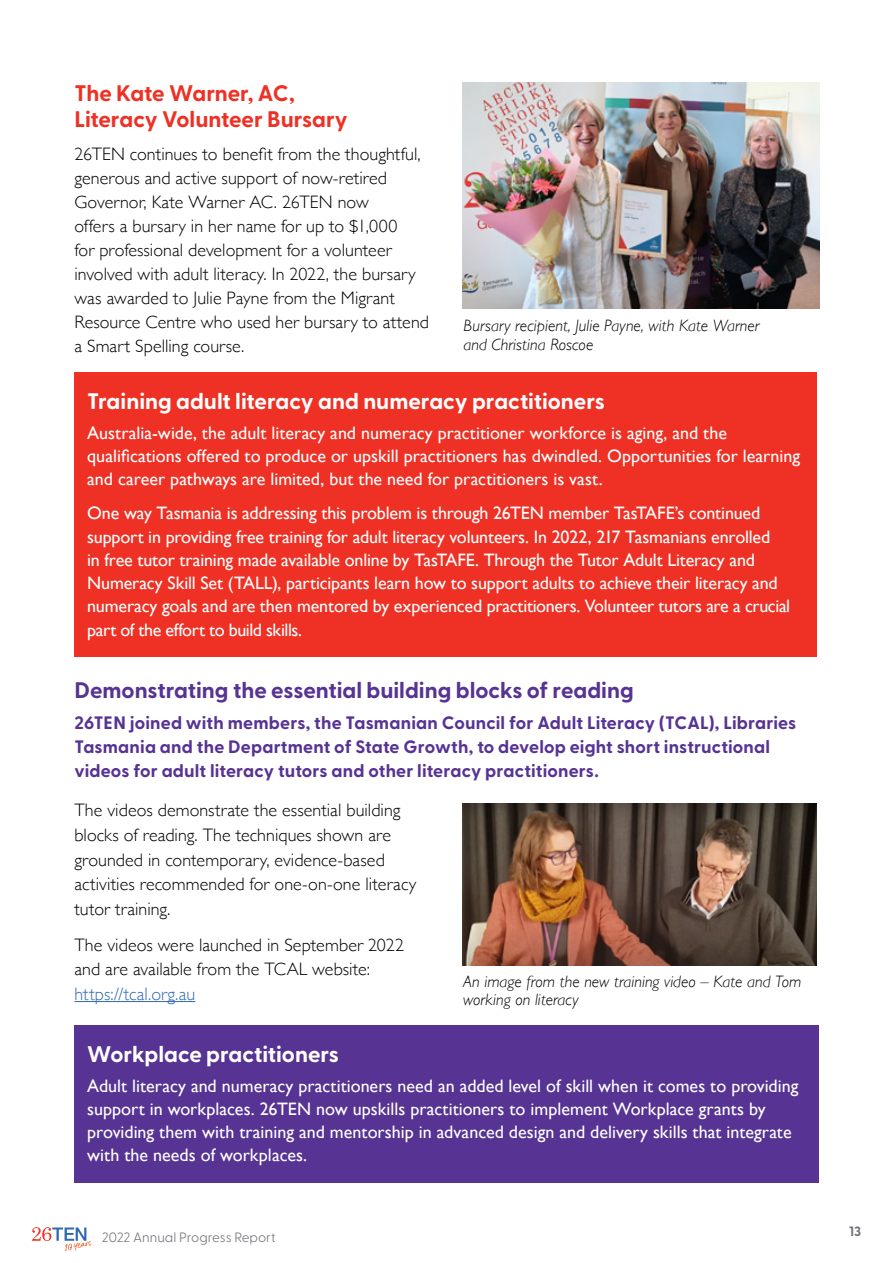
<style>
.page{position:relative;width:893px;height:1263px;background:#fff}
.page>*{position:absolute;margin:0;border:0;box-sizing:border-box;transform-origin:0 0}
._26ten_timeline_head{font:700 22.5px "Greycliff CF";color:#fff}
._26ten_timeline_head-2{font:700 22.5px "Greycliff CF";color:#573393}
._26ten_timeline_head-3{font:700 22.5px/26.2px "Greycliff CF";letter-spacing:-.01em;color:#ee3124}
._26ten_body_reversed{font:18px/23.2px "Gill Sans";letter-spacing:-.005em;color:#fff}
._26ten_body{font:300 18px/24px "Gill Sans";letter-spacing:.005em;color:#000}
._26ten_intro{font:700 18px/24px "Greycliff CF";letter-spacing:.01em;color:#573393}
._26ten_body-2{font:300 18px "Gill Sans";letter-spacing:.005em;color:#3069b3}
._26ten_caption{font:italic 300 16.5px/19.5px "Gill Sans";letter-spacing:.005em;color:#000}
.t1{font:300 13.5px "Greycliff CF";color:#727178}
.t2{font:700 13.5px "Greycliff CF";color:#727178}
</style>
<div class="page">
<div style="left:74px;top:372px;width:742px;height:285px;background:#ee3124"></div>
<div style="left:74px;top:1025px;width:745px;height:157px;background:#573393"></div>
<hr style="left:74px;top:1001px;width:121px;height:1px;background:#3069b3">
<img style="left:462px;top:83px;width:358px;height:225px">
<svg style="left:32px;top:1227px;width:59px;height:24px"></svg>
<img style="left:462px;top:804px;width:354px;height:161px">
<p class="_26ten_timeline_head-3" style="left:74px;top:79px;width:275px">The Kate Warner, AC,<br>Literacy Volunteer Bursary</p>
<p class="_26ten_body" style="left:74px;top:141px;width:356px">26TEN continues to benefit from the thoughtful, generous and active support of now-retired Governor, Kate Warner AC. 26TEN now<br>offers a bursary in her name for up to $1,000<br>for professional development for a volunteer involved with adult literacy. In 2022, the bursary was awarded to Julie Payne from the Migrant Resource Centre who used her bursary to attend a Smart Spelling course.</p>
<p class="_26ten_timeline_head" style="left:87px;top:384px;width:519px">Training adult literacy and numeracy practitioners</p>
<p class="_26ten_body_reversed" style="left:87px;top:421px;width:714px">Australia-wide, the adult literacy and numeracy practitioner workforce is aging, and the qualifications offered to produce or upskill practitioners has dwindled. Opportunities for learning and career pathways are limited, but the need for practitioners is vast.</p>
<p class="_26ten_body_reversed" style="left:87px;top:501px;width:704px">One way Tasmania is addressing this problem is through 26TEN member TasTAFE’s continued support in providing free training for adult literacy volunteers. In 2022, 217 Tasmanians enrolled<br>in free tutor training made available online by TasTAFE. Through the Tutor Adult Literacy and Numeracy Skill Set (TALL), participants learn how to support adults to achieve their literacy and numeracy goals and are then mentored by experienced practitioners. Volunteer tutors are a crucial part of the effort to build skills.</p>
<p class="_26ten_caption" style="left:463px;top:316px;width:297px">Bursary recipient, Julie Payne, with Kate Warner and Christina Roscoe</p>
<p class="_26ten_timeline_head-2" style="left:74px;top:673px;width:561px">Demonstrating the essential building blocks of reading</p>
<p class="_26ten_intro" style="left:74px;top:709px;width:723px">26TEN joined with members, the Tasmanian Council for Adult Literacy (TCAL), Libraries<br>Tasmania and the Department of State Growth, to develop eight short instructional videos for adult literacy tutors and other literacy practitioners.</p>
<p class="_26ten_body" style="left:74px;top:797px;width:343px;line-height:24.8px">The videos demonstrate the essential building blocks of reading. The techniques shown are grounded in contemporary, evidence-based activities recommended for one-on-one literacy tutor training.</p>
<p class="_26ten_body" style="left:74px;top:931px;width:331px;line-height:24.8px">The videos were launched in September 2022 and are available from the TCAL website:</p>
<p class="_26ten_body-2" style="left:74px;top:980px;width:122px">https://tcal.org.au</p>
<p class="_26ten_caption" style="left:463px;top:973px;width:340px;line-height:18px">An image from the new training video – Kate and Tom working on literacy</p>
<p class="_26ten_timeline_head" style="left:87px;top:1037px;width:253px">Workplace practitioners</p>
<p class="_26ten_body_reversed" style="left:87px;top:1074px;width:713px">Adult literacy and numeracy practitioners need an added level of skill when it comes to providing support in workplaces. 26TEN now upskills practitioners to implement Workplace grants by providing them with training and mentorship in advanced design and delivery skills that integrate with the needs of workplaces.</p>
<p class="t1" style="left:102px;top:1227px;width:175px">2022 Annual Progress Report</p>
<p class="t2" style="left:849px;top:1220px;width:13px">13</p>
</div>
